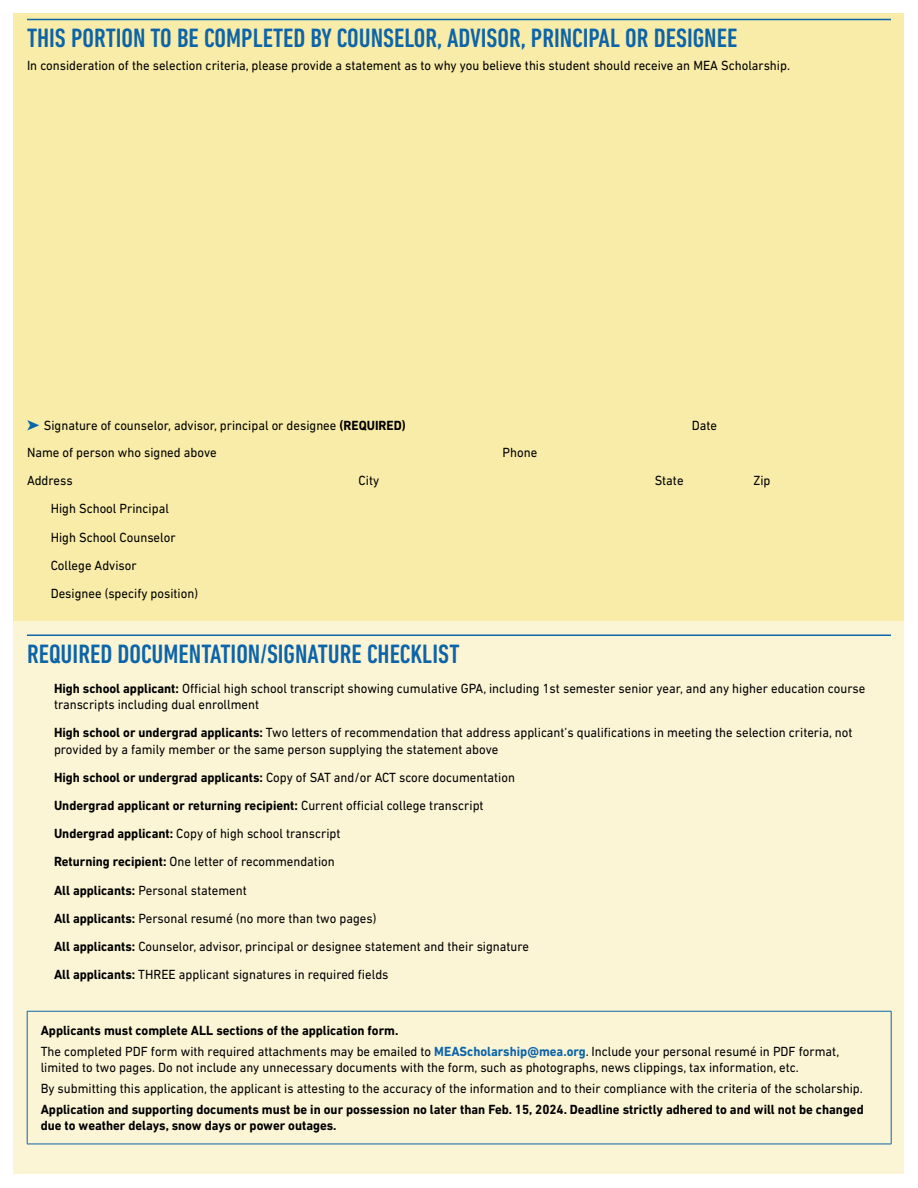
<style>
.page{position:relative;width:918px;height:1188px;background:#fff}
.page>*{position:absolute;margin:0;border:0;box-sizing:border-box;transform-origin:0 0}
.t1{font:500 condensed 27px "DIN Next LT Pro";color:#0c64a9}
.t2{font:13.5px/28.2px "DIN Next LT Pro";color:#000;scale:.95 1}
.t3{font:700 13.5px/16.2px "DIN Next LT Pro";color:#000;scale:.95 1}
.s1{font-weight:700}
.s2{font-weight:700;color:#0c64a9}
</style>
<div class="page">
<div style="left:14px;top:14px;width:890px;height:1160px;background:#fbf5d6"></div>
<div style="left:14px;top:14px;width:890px;height:607px;background:#f8eca8"></div>
<hr style="left:27px;top:19px;width:864px;height:1px;background:#0c64a9">
<hr style="left:27px;top:634px;width:864px;height:2px;background:#0c64a9">
<hr style="left:27px;top:1011px;width:864px;height:1px;background:#0c64a9">
<hr style="left:27px;top:1011px;width:1px;height:133px;background:#0c64a9">
<hr style="left:891px;top:1011px;width:1px;height:133px;background:#0c64a9">
<hr style="left:27px;top:1144px;width:864px;height:1px;background:#0c64a9">
<h1 class="t1" style="left:27px;top:23px;width:712px">THIS PORTION TO BE COMPLETED BY COUNSELOR, ADVISOR, PRINCIPAL OR DESIGNEE</h1>
<p class="t2" style="left:27px;top:51px;width:805px">In consideration of the selection criteria, please provide a statement as to why you believe this student should receive an MEA Scholarship.</p>
<p class="t2" style="left:44px;top:411px;width:383px">Signature of counselor, advisor, principal or designee <span class="s1">(REQUIRED)</span></p>
<p class="t2" style="left:692px;top:411px;width:28px">Date</p>
<p class="t2" style="left:27px;top:439px;width:201px">Name of person who signed above</p>
<p class="t2" style="left:503px;top:439px;width:38px">Phone</p>
<p class="t2" style="left:27px;top:466px;width:50px">Address</p>
<p class="t2" style="left:359px;top:466px;width:23px">City</p>
<p class="t2" style="left:655px;top:466px;width:32px">State</p>
<p class="t2" style="left:753px;top:466px;width:19px">Zip</p>
<p class="t2" style="left:51px;top:495px;width:157px">High School Principal<br>High School Counselor<br>College Advisor<br>Designee (specify position)</p>
<h1 class="t1" style="left:27px;top:639px;width:434px">REQUIRED DOCUMENTATION/SIGNATURE CHECKLIST</h1>
<p class="t2" style="left:54px;top:680px;width:856px;line-height:16.2px"><span class="s1">High school applicant:</span> Official high school transcript showing cumulative GPA, including 1st semester senior year, and any higher education course transcripts including dual enrollment</p>
<p class="t2" style="left:54px;top:725px;width:842px;line-height:16.2px"><span class="s1">High school or undergrad applicants:</span> Two letters of recommendation that address applicant’s qualifications in meeting the selection criteria, not provided by a family member or the same person supplying the statement above</p>
<p class="t2" style="left:54px;top:763px;width:502px"><span class="s1">High school or undergrad applicants:</span> Copy of SAT and/or ACT score documentation <span class="s1">Undergrad applicant or returning recipient:</span> Current official college transcript <span class="s1">Undergrad applicant:</span> Copy of high school transcript<br><span class="s1">Returning recipient:</span> One letter of recommendation<br><span class="s1">All applicants:</span> Personal statement<br><span class="s1">All applicants:</span> Personal resumé (no more than two pages)<br><span class="s1">All applicants:</span> Counselor, advisor, principal or designee statement and their signature <span class="s1">All applicants:</span> THREE applicant signatures in required fields</p>
<p class="t2" style="left:41px;top:1020px;width:842px;line-height:21px"><span class="s1">Applicants must complete ALL sections of the application form.<br></span>The completed PDF form with required attachments may be emailed to <span class="s2">MEAScholarship@mea.org</span>. Include your personal resumé in PDF format,</p>
<p class="t2" style="left:41px;top:1057px;width:867px;line-height:21px">limited to two pages. Do not include any unnecessary documents with the form, such as photographs, news clippings, tax information, etc.<br>By submitting this application, the applicant is attesting to the accuracy of the information and to their compliance with the criteria of the scholarship.</p>
<p class="t3" style="left:41px;top:1102px;width:868px">Application and supporting documents must be in our possession no later than Feb. 15, 2024. Deadline strictly adhered to and will not be changed due to weather delays, snow days or power outages.</p>
</div>
